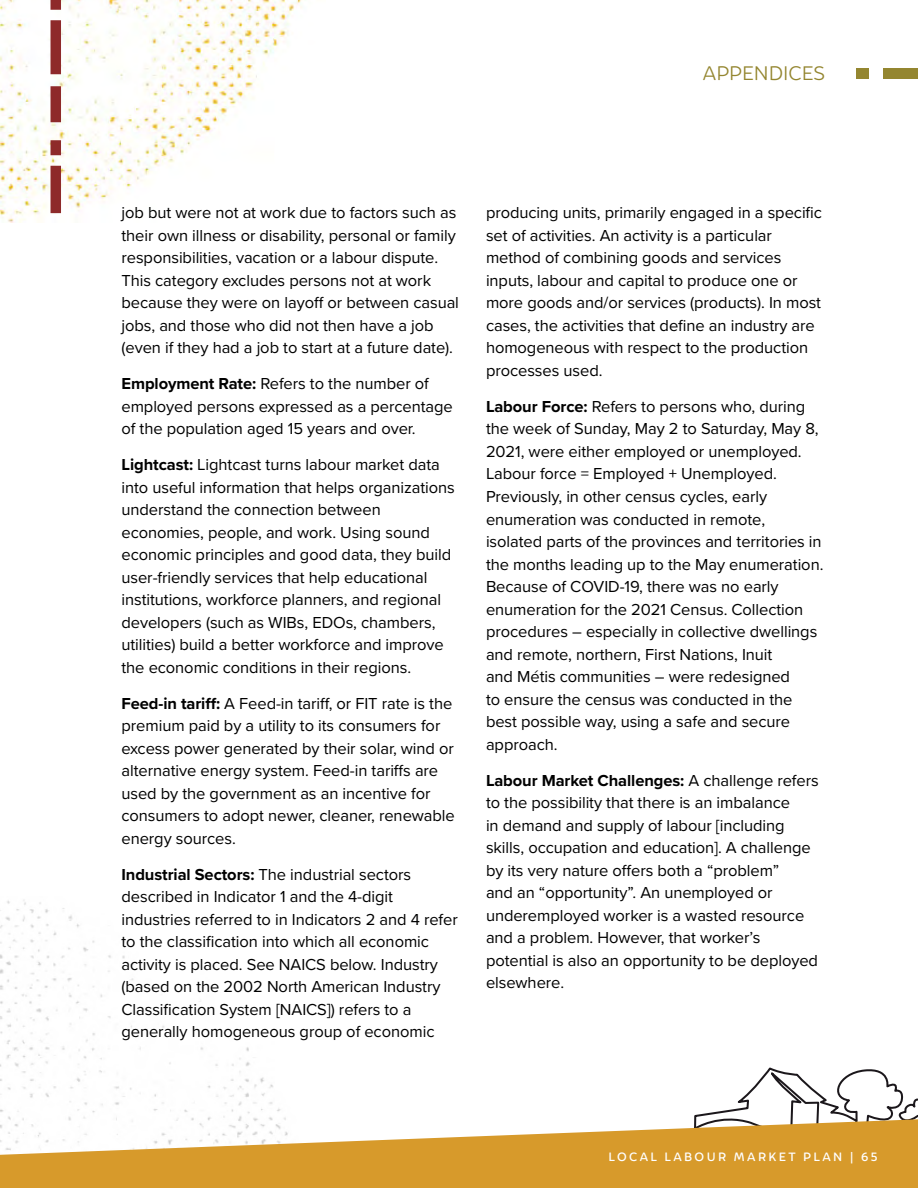
<style>
.page{position:relative;width:918px;height:1188px;background:#fff}
.page>*{position:absolute;margin:0;border:0;box-sizing:border-box;transform-origin:0 0}
.t1{font:300 19.5px "Igna Sans";color:#948630}
.t2{font:16.5px/22.5px "Proxima Nova";letter-spacing:-.005em;color:#000}
.t3{font:500 12px "Igna Sans";letter-spacing:.2em;color:#fff}
.s1{font-weight:700}
</style>
<div class="page">
<img style="left:0;top:0;width:302px;height:222px">
<img style="left:0;top:900px;width:286px;height:219px">
<svg style="left:51px;top:0;width:10px;height:213px"></svg>
<div style="left:884px;top:68px;width:34px;height:10px;background:#948630"></div>
<div style="left:856px;top:68px;width:13px;height:10px;background:#948630"></div>
<svg style="left:694px;top:1067px;width:224px;height:52px"></svg>
<svg style="left:0;top:1119px;width:918px;height:69px;fill:#d79a2b"></svg>
<p class="t1" style="left:703px;top:61px;width:124px">APPENDICES</p>
<p class="t2" style="left:122px;top:201px;width:339px">job but were not at work due to factors such as their own illness or disability, personal or family responsibilities, vacation or a labour dispute.<br>This category excludes persons not at work because they were on layoff or between casual jobs, and those who did not then have a job (even if they had a job to start at a future date).</p>
<p class="t2" style="left:122px;top:372px;width:333px"><span class="s1">Employment Rate:</span> Refers to the number of employed persons expressed as a percentage of the population aged 15 years and over.</p>
<p class="t2" style="left:122px;top:453px;width:335px"><span class="s1">Lightcast:</span> Lightcast turns labour market data into useful information that helps organizations understand the connection between economies, people, and work. Using sound economic principles and good data, they build user-friendly services that help educational institutions, workforce planners, and regional developers (such as WIBs, EDOs, chambers, utilities) build a better workforce and improve the economic conditions in their regions.</p>
<p class="t2" style="left:122px;top:691px;width:335px"><span class="s1">Feed-in tariff:</span> A Feed-in tariff, or FIT rate is the premium paid by a utility to its consumers for excess power generated by their solar, wind or alternative energy system. Feed-in tariffs are used by the government as an incentive for consumers to adopt newer, cleaner, renewable energy sources.</p>
<p class="t2" style="left:122px;top:862px;width:338px"><span class="s1">Industrial Sectors:</span> The industrial sectors described in Indicator 1 and the 4-digit industries referred to in Indicators 2 and 4 refer to the classification into which all economic activity is placed. See NAICS below. Industry (based on the 2002 North American Industry Classification System [NAICS]) refers to a generally homogeneous group of economic</p>
<p class="t2" style="left:486px;top:201px;width:338px">producing units, primarily engaged in a specific set of activities. An activity is a particular method of combining goods and services inputs, labour and capital to produce one or more goods and/or services (products). In most cases, the activities that define an industry are homogeneous with respect to the production processes used.</p>
<p class="t2" style="left:486px;top:395px;width:339px"><span class="s1">Labour Force:</span> Refers to persons who, during the week of Sunday, May 2 to Saturday, May 8, 2021, were either employed or unemployed.<br>Labour force = Employed + Unemployed.<br>Previously, in other census cycles, early enumeration was conducted in remote, isolated parts of the provinces and territories in the months leading up to the May enumeration.<br>Because of COVID‑19, there was no early enumeration for the 2021 Census. Collection procedures – especially in collective dwellings and remote, northern, First Nations, Inuit<br>and Métis communities – were redesigned<br>to ensure the census was conducted in the best possible way, using a safe and secure approach.</p>
<p class="t2" style="left:486px;top:768px;width:334px"><span class="s1">Labour Market Challenges:</span> A challenge refers to the possibility that there is an imbalance<br>in demand and supply of labour [including skills, occupation and education]. A challenge by its very nature offers both a “problem”<br>and an “opportunity”. An unemployed or underemployed worker is a wasted resource and a problem. However, that worker’s potential is also an opportunity to be deployed elsewhere.</p>
<p class="t3" style="left:609px;top:1149px;width:270px">LOCAL LABOUR MARKET PLAN | 65</p>
</div>
